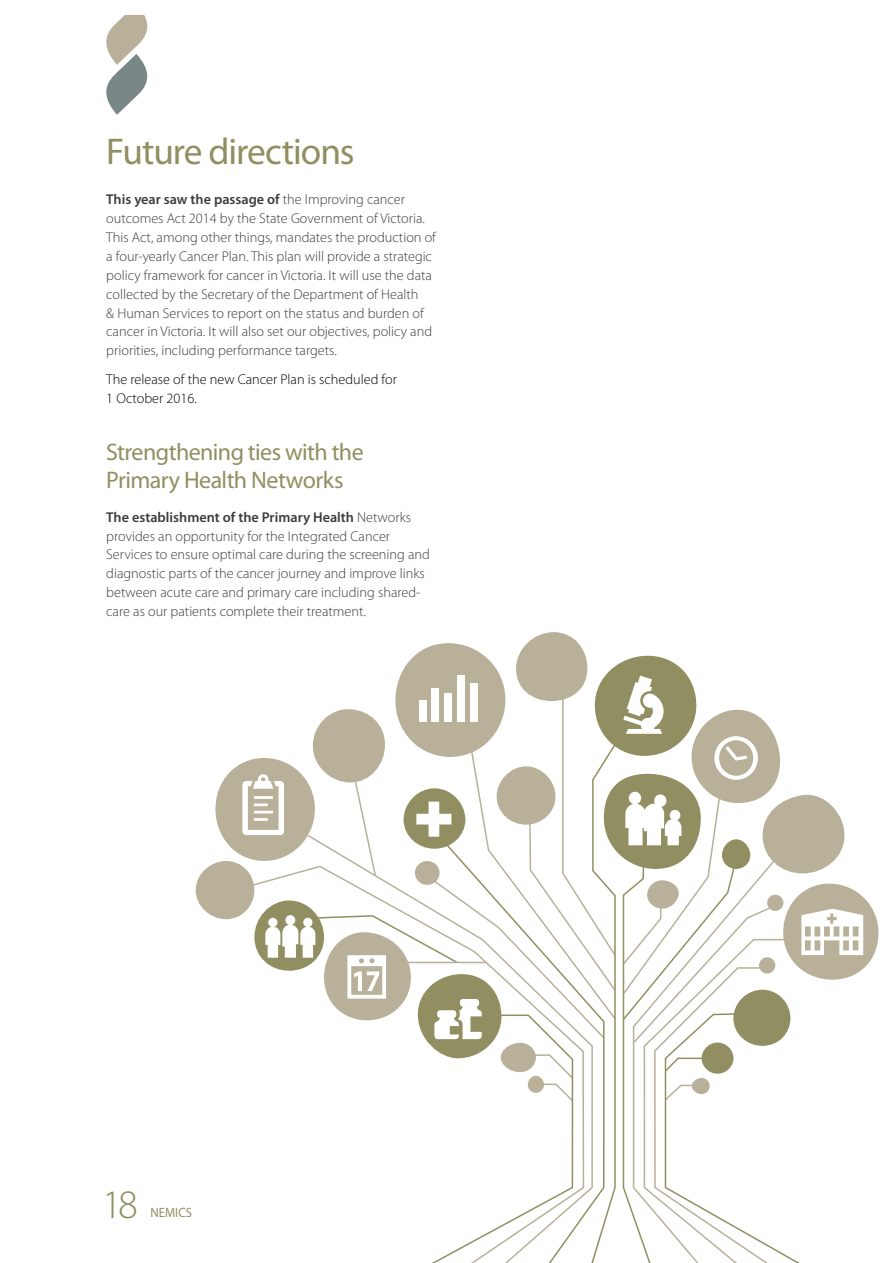
<style>
.page{position:relative;width:893px;height:1263px;background:#fff}
.page>*{position:absolute;margin:0;border:0;box-sizing:border-box;transform-origin:0 0}
.t1{font:300 40.5px "Myriad Pro";color:#918f61}
.t2{font:37.35px "Myriad Pro";letter-spacing:-.03em;color:#918f61}
.t3{font:24px/28.5px "Myriad Pro";letter-spacing:-.025em;color:#918f61}
.t4{font:300 14.25px/18.9px "Myriad Pro";color:#3c3c3b}
.t5{font:300 14.25px/18.9px "Myriad Pro";color:#000}
.t6{font:13.5px "Myriad Pro";letter-spacing:.01em;color:#918f61;scale:.93 1}
.s1{font-weight:600}
</style>
<div class="page">
<svg style="left:106px;top:15px;width:42px;height:100px"></svg>
<div style="left:216px;top:759px;width:98px;height:101px;background:#b9b099;border-radius:50%"></div>
<div style="left:784px;top:884px;width:94px;height:95px;background:#b9b099;border-radius:50%"></div>
<div style="left:196px;top:862px;width:58px;height:56px;background:#b9b099;border-radius:50%"></div>
<div style="left:196px;top:861px;width:58px;height:58px;border:2px solid #b9b099;border-radius:50%"></div>
<svg style="left:242px;top:632px;width:621px;height:631px"></svg>
<h2 class="t2" style="left:106px;top:128px;width:250px">Future directions</h2>
<p class="t4" style="left:106px;top:190px;width:331px"><span class="s1">This year saw the passage of</span> the Improving cancer outcomes Act 2014 by the State Government of Victoria.<br>This Act, among other things, mandates the production of a four-yearly Cancer Plan. This plan will provide a strategic policy framework for cancer in Victoria. It will use the data collected by the Secretary of the Department of Health<br>&amp; Human Services to report on the status and burden of cancer in Victoria. It will also set our objectives, policy and priorities, including performance targets.</p>
<p class="t5" style="left:106px;top:369px;width:292px">The release of the new Cancer Plan is scheduled for<br>1 October 2016.</p>
<h3 class="t3" style="left:106px;top:437px;width:259px">Strengthening ties with the<br>Primary Health Networks</h3>
<p class="t4" style="left:106px;top:507px;width:325px"><span class="s1">The establishment of the Primary Health</span> Networks provides an opportunity for the Integrated Cancer Services to ensure optimal care during the screening and diagnostic parts of the cancer journey and improve links between acute care and primary care including shared&shy;care as our patients complete their treatment.</p>
<h1 class="t1" style="left:102px;top:1180px;width:37px">18</h1>
<p class="t6" style="left:150px;top:1204px;width:46px">NEMICS</p>
</div>
